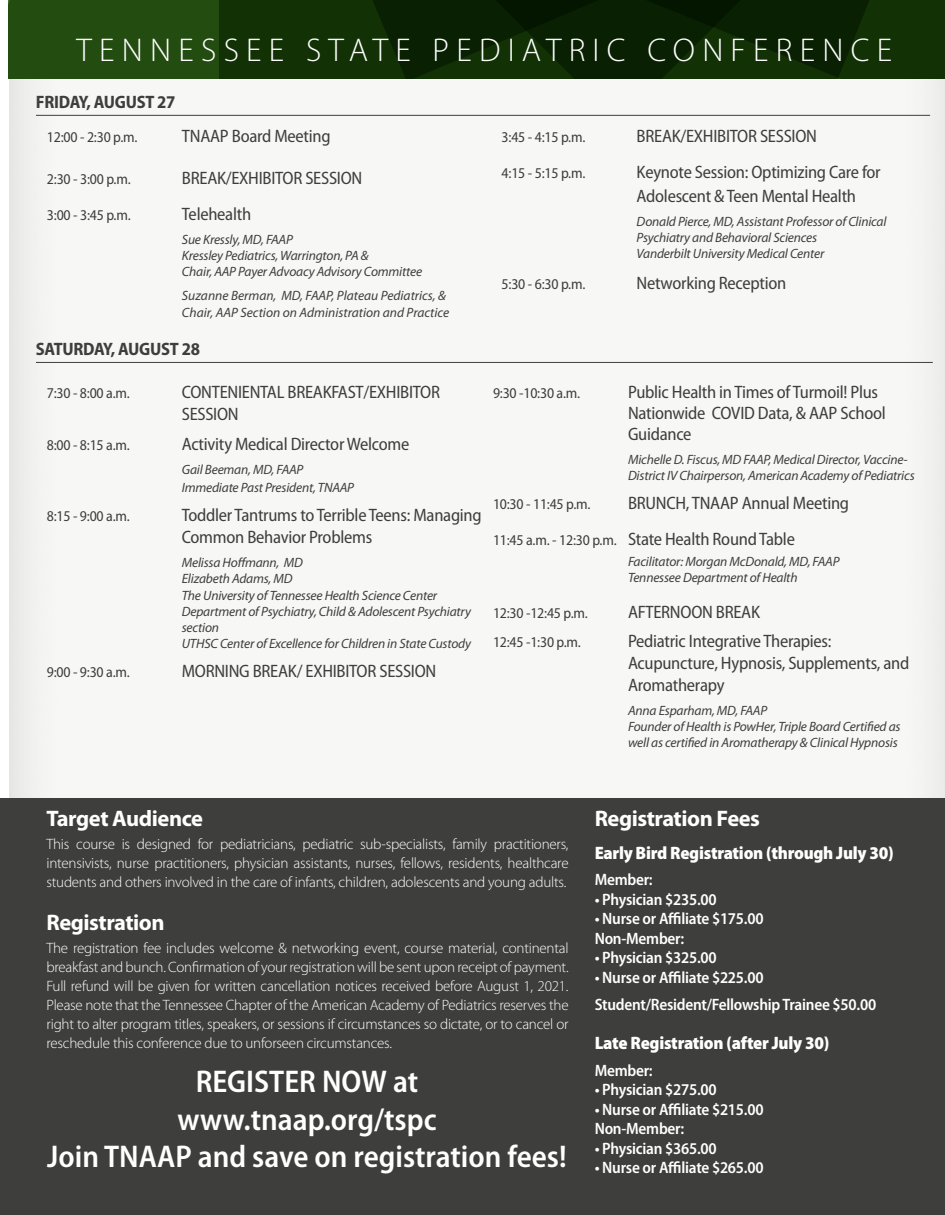
<style>
.page{position:relative;width:945px;height:1215px;background:#fff}
.page>*{position:absolute;margin:0;border:0;box-sizing:border-box;transform-origin:0 0}
.Subs{font:300 33px "Myriad Pro";letter-spacing:.22em;color:#fff}
.t1{font:600 semi-condensed 31.5px/37.8px "Myriad Pro";color:#fff;text-align:center}
.Subs-2{font:700 22.5px "Myriad Pro";letter-spacing:-.02em;color:#fff}
.Copy{font:semi-condensed 18px/22.2px "Myriad Pro";letter-spacing:-.015em;color:#3e3e3c}
.Copy-2{font:900 semi-condensed 18px "Myriad Pro";letter-spacing:-.015em;color:#fff}
.Dates{font:700 semi-condensed 18px "Myriad Pro";letter-spacing:-.015em;color:#3e3e3c}
.Copy-3{font:600 semi-condensed 16.5px/19.5px "Myriad Pro";letter-spacing:-.015em;color:#fff}
.Copy-4{font:300 15px/19.2px "Myriad Pro";letter-spacing:-.015em;color:#fff;text-align:justify}
.Copy-5{font:semi-condensed 15px "Myriad Pro";letter-spacing:-.015em;color:#3e3e3c}
.Copy-6{font:italic 13.5px/16.2px "Myriad Pro";letter-spacing:-.015em;color:#3e3e3c}
.s1{font-size:15px}
</style>
<div class="page">
<div style="left:0;top:1px;width:945px;height:1206px;background:#f7f7f6"></div>
<svg style="left:9px;top:0;width:936px;height:79px;background:#123106"></svg>
<hr style="left:36px;top:362px;width:897px;height:1px;background:#3e3e3c">
<div style="left:0;top:798px;width:945px;height:417px;background:#3e3e3c"></div>
<hr style="left:36px;top:115px;width:894px;height:1px;background:#3e3e3c">
<p class="Subs" style="left:77px;top:31px;width:817px">TENNESSEE STATE PEDIATRIC CONFERENCE</p>
<p class="Dates" style="left:36px;top:92px;width:141px">FRIDAY, AUGUST 27</p>
<p class="Copy-5" style="left:47px;top:129px;width:92px">12:00 - 2:30 p.m.</p>
<p class="Copy" style="left:182px;top:126px;width:150px">TNAAP Board Meeting</p>
<p class="Copy-5" style="left:47px;top:171px;width:85px">2:30 - 3:00 p.m.</p>
<p class="Copy" style="left:182px;top:168px;width:182px">BREAK/EXHIBITOR SESSION</p>
<p class="Copy-5" style="left:47px;top:207px;width:85px">3:00 - 3:45 p.m.</p>
<p class="Copy" style="left:182px;top:203px;width:71px">Telehealth</p>
<p class="Copy-6" style="left:182px;top:232px;width:242px">Sue Kressly, MD, FAAP<br>Kressley Pediatrics, Warrington, PA &amp;<br>Chair, AAP Payer Advoacy Advisory Committee</p>
<p class="Copy-6" style="left:182px;top:288px;width:269px">Suzanne Berman, MD, FAAP, Plateau Pediatrics, &amp;<br>Chair, AAP Section on Administration and Practice</p>
<p class="Dates" style="left:36px;top:339px;width:166px">SATURDAY, AUGUST 28</p>
<p class="Copy-5" style="left:47px;top:385px;width:85px">7:30 - 8:00 a.m.</p>
<p class="Copy" style="left:182px;top:381px;width:260px">CONTENIENTAL BREAKFAST/EXHIBITOR<br>SESSION</p>
<p class="Copy-5" style="left:47px;top:437px;width:85px">8:00 - 8:15 a.m.</p>
<p class="Copy" style="left:182px;top:433px;width:229px">Activity Medical Director Welcome</p>
<p class="Copy-6" style="left:182px;top:461px;width:174px;line-height:18px">Gail Beeman, MD, FAAP<br>Immediate Past President, TNAAP</p>
<p class="Copy-5" style="left:47px;top:508px;width:85px">8:15 - 9:00 a.m.</p>
<p class="Copy" style="left:182px;top:504px;width:301px">Toddler Tantrums to Terrible Teens: Managing<br>Common Behavior Problems</p>
<p class="Copy-6" style="left:182px;top:555px;width:291px">Melissa Hoffmann, MD<br>Elizabeth Adams, MD<br>The University of Tennessee Health Science Center Department of Psychiatry, Child &amp; Adolescent Psychiatry section<br>UTHSC Center of Excellence for Children in State Custody</p>
<p class="Copy-5" style="left:47px;top:664px;width:85px">9:00 - 9:30 a.m.</p>
<p class="Copy" style="left:182px;top:660px;width:256px">MORNING BREAK/ EXHIBITOR SESSION</p>
<p class="Copy-5" style="left:502px;top:129px;width:85px">3:45 - 4:15 p.m.</p>
<p class="Copy" style="left:637px;top:126px;width:182px">BREAK/EXHIBITOR SESSION</p>
<p class="Copy-5" style="left:502px;top:165px;width:85px">4:15 - 5:15 p.m.</p>
<p class="Copy" style="left:637px;top:160px;width:246px;line-height:24px">Keynote Session: Optimizing Care for<br>Adolescent &amp; Teen Mental Health</p>
<p class="Copy-6" style="left:637px;top:214px;width:251px">Donald Pierce, MD, Assistant Professor of Clinical<br>Psychiatry and Behavioral Sciences<br>Vanderbilt University Medical Center</p>
<p class="Copy-5" style="left:502px;top:276px;width:85px">5:30 - 6:30 p.m.</p>
<p class="Copy" style="left:637px;top:273px;width:151px">Networking Reception</p>
<p class="Copy-5" style="left:493px;top:385px;width:89px">9:30 -10:30 a.m.</p>
<p class="Copy" style="left:628px;top:382px;width:259px;line-height:21px">Public Health in Times of Turmoil! Plus<br>Nationwide COVID Data, &amp; AAP School<br>Guidance</p>
<p class="Copy-6" style="left:628px;top:452px;width:288px">Michelle D. Fiscus, MD FAAP, Medical Director, Vaccine-<br>District IV Chairperson, American Academy of Pediatrics</p>
<p class="Copy-5" style="left:493px;top:496px;width:99px">10:30 - 11:45 p.m.</p>
<p class="Copy" style="left:628px;top:492px;width:223px">BRUNCH, TNAAP Annual Meeting</p>
<p class="Copy" style="left:493px;top:528px;width:303px"><span class="s1">11:45 a.m. - 12:30 p.m.</span> State Health Round Table</p>
<p class="Copy-6" style="left:628px;top:553px;width:213px">Facilitator: Morgan McDonald, MD, FAAP<br>Tennessee Department of Health</p>
<p class="Copy-5" style="left:493px;top:605px;width:96px">12:30 -12:45 p.m.</p>
<p class="Copy" style="left:628px;top:601px;width:134px">AFTERNOON BREAK</p>
<p class="Copy-5" style="left:493px;top:634px;width:89px">12:45 -1:30 p.m.</p>
<p class="Copy" style="left:628px;top:630px;width:283px">Pediatric Integrative Therapies:<br>Acupuncture, Hypnosis, Supplements, and<br>Aromatherapy</p>
<p class="Copy-6" style="left:628px;top:703px;width:274px">Anna Esparham, MD, FAAP<br>Founder of Health is PowHer, Triple Board Certified as well as certified in Aromatherapy &amp; Clinical Hypnosis</p>
<p class="Subs-2" style="left:46px;top:806px;width:158px">Target Audience</p>
<p class="Copy-4" style="left:46px;top:834px;width:524px">This course is designed for pediatricians, pediatric sub-specialists, family practitioners, intensivists, nurse practitioners, physician assistants, nurses, fellows, residents, healthcare students and others involved in the care of infants, children, adolescents and young adults.</p>
<p class="Subs-2" style="left:46px;top:910px;width:120px">Registration</p>
<p class="Copy-4" style="left:46px;top:938px;width:524px">The registration fee includes welcome &amp; networking event, course material, continental breakfast and bunch. Confirmation of your registration will be sent upon receipt of payment.<br>Full refund will be given for written cancellation notices received before August 1, 2021.<br>Please note that the Tennessee Chapter of the American Academy of Pediatrics reserves the right to alter program titles, speakers, or sessions if circumstances so dictate, or to cancel or reschedule this conference due to unforseen circumstances.</p>
<p class="t1" style="left:177px;top:1063px;width:261px">REGISTER NOW at www.tnaap.org/tspc</p>
<p class="t1" style="left:47px;top:1139px;width:521px">Join TNAAP and save on registration fees!</p>
<p class="Subs-2" style="left:595px;top:806px;width:167px">Registration Fees</p>
<p class="Copy-2" style="left:595px;top:843px;width:300px">Early Bird Registration (through July 30)</p>
<p class="Copy-3" style="left:595px;top:870px;width:60px">Member:</p>
<p class="Copy-3" style="left:595px;top:890px;width:124px">• Physician $235.00</p>
<p class="Copy-3" style="left:595px;top:909px;width:170px">• Nurse or Affiliate $175.00<br>Non-Member:</p>
<p class="Copy-3" style="left:595px;top:948px;width:124px">• Physician $325.00</p>
<p class="Copy-3" style="left:595px;top:968px;width:170px">• Nurse or Affiliate $225.00</p>
<p class="Copy-3" style="left:595px;top:995px;width:283px">Student/Resident/Fellowship Trainee $50.00</p>
<p class="Copy-2" style="left:595px;top:1033px;width:236px">Late Registration (after July 30)</p>
<p class="Copy-3" style="left:595px;top:1061px;width:60px">Member:</p>
<p class="Copy-3" style="left:595px;top:1080px;width:124px">• Physician $275.00</p>
<p class="Copy-3" style="left:595px;top:1100px;width:170px">• Nurse or Affiliate $215.00<br>Non-Member:</p>
<p class="Copy-3" style="left:595px;top:1139px;width:124px">• Physician $365.00</p>
<p class="Copy-3" style="left:595px;top:1158px;width:170px">• Nurse or Affiliate $265.00</p>
</div>
